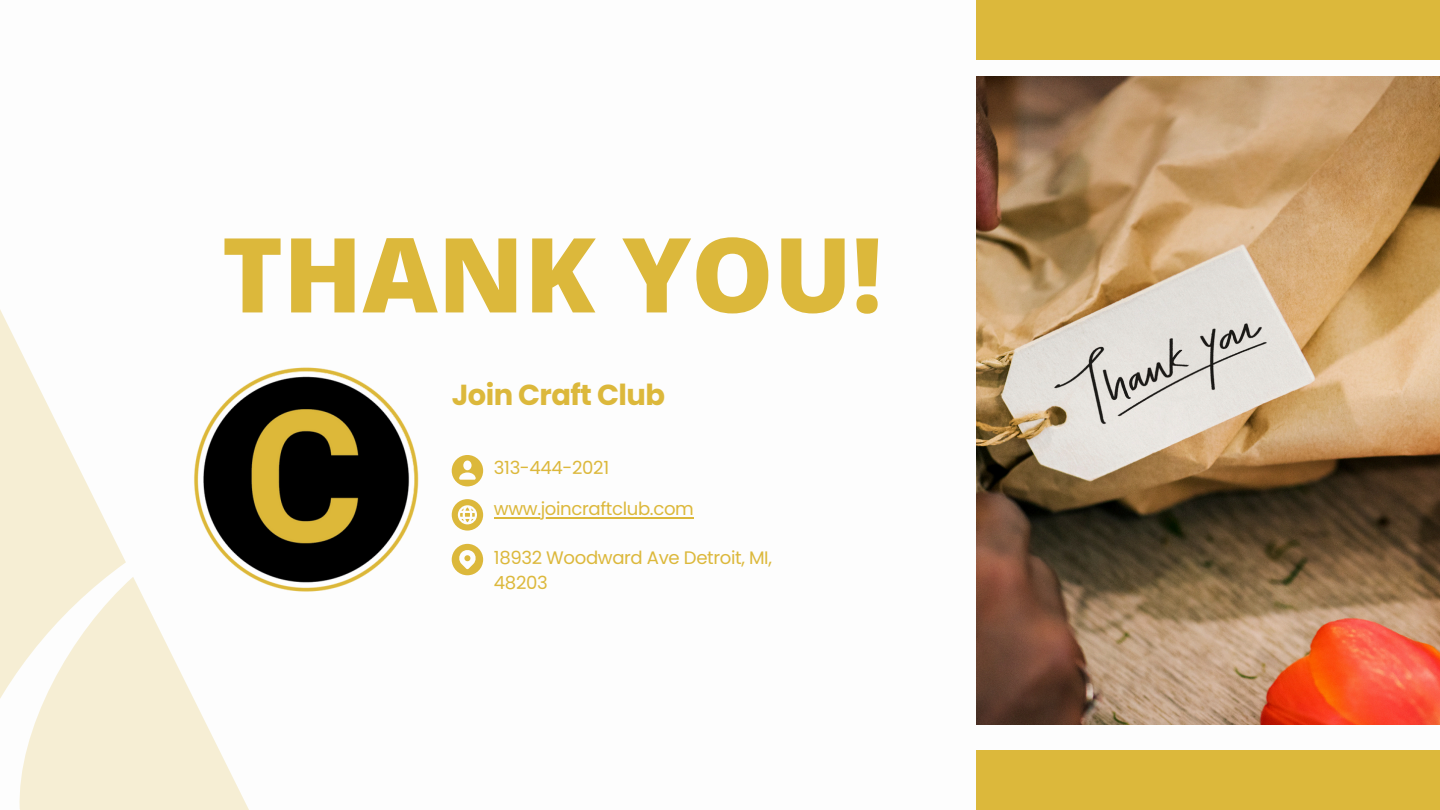
<style>
.page{position:relative;width:1440px;height:810px;background:#fff}
.page>*{position:absolute;margin:0;border:0;box-sizing:border-box;transform-origin:0 0}
.t1{font:800 103.6px "Open Sans";color:#dcb83b}
.t2{font:700 28.9px "Poppins";letter-spacing:-.02em;color:#dcb83b}
.t3{font:18.1px/24.8px "Poppins";letter-spacing:-.02em;color:#dcb83b}
</style>
<div class="page">
<svg style="left:452px;top:455px;width:31px;height:31px"></svg>
<svg style="left:452px;top:499px;width:31px;height:32px"></svg>
<svg style="left:452px;top:544px;width:31px;height:31px"></svg>
<img style="left:976px;top:76px;width:464px;height:648px">
<div style="left:976px;top:0;width:464px;height:60px;background:#dcb83b"></div>
<div style="left:976px;top:750px;width:464px;height:60px;background:#dcb83b"></div>
<svg style="left:0;top:309px;width:249px;height:501px"></svg>
<img style="left:184px;top:356px;width:246px;height:246px;border-radius:50%">
<hr style="left:494px;top:517px;width:200px;height:1px;background:#dcb83b">
<h1 class="t1" style="left:222px;top:202px;width:662px">THANK YOU!</h1>
<p class="t2" style="left:452px;top:375px;width:215px">Join Craft Club</p>
<p class="t3" style="left:494px;top:456px;width:117px">313-444-2021</p>
<p class="t3" style="left:494px;top:497px;width:201px">www.joincraftclub.com</p>
<p class="t3" style="left:494px;top:546px;width:279px">18932 Woodward Ave Detroit, MI,<br>48203</p>
</div>
